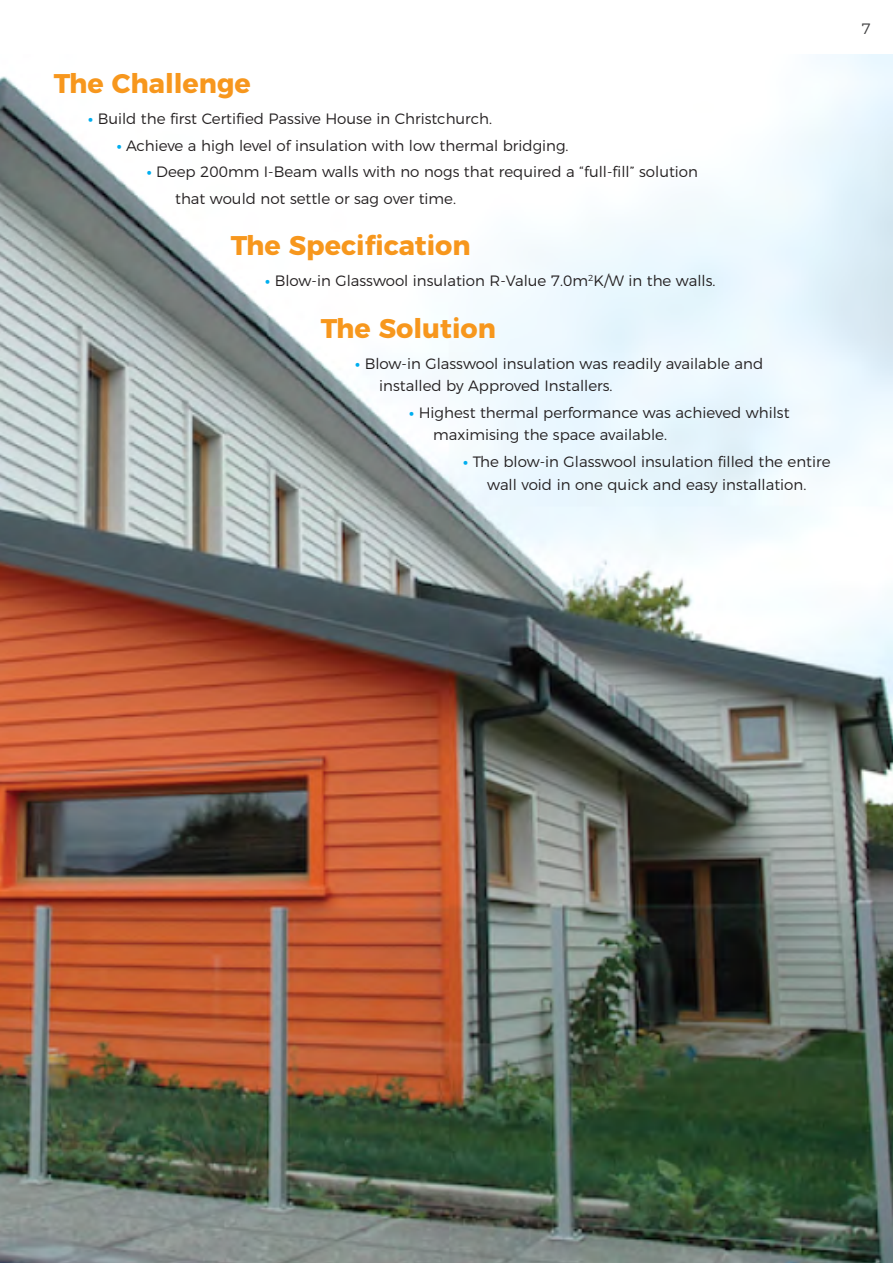
<style>
.page{position:relative;width:893px;height:1263px;background:#fff}
.page>*{position:absolute;margin:0;border:0;box-sizing:border-box;transform-origin:0 0}
.t1{font:700 27px "Montserrat";color:#f7971d}
.t2{font:300 15px/22.5px "Montserrat";color:#231f20}
.t3{font:300 15px "Montserrat Alternates";color:#3e3e3f}
.s1{font-weight:700;color:#00aeef}
</style>
<div class="page">
<img style="left:0;top:54px;width:893px;height:1209px">
<h1 class="t1" style="left:54px;top:61px;width:199px">The Challenge</h1>
<p class="t2" style="left:88px;top:106px;width:405px"><span class="s1">•</span> Build the first Certified Passive House in Christchurch.</p>
<p class="t2" style="left:117px;top:133px;width:453px"><span class="s1">•</span> Achieve a high level of insulation with low thermal bridging.</p>
<p class="t2" style="left:175px;top:157px;width:524px;line-height:26.7px;text-indent:-28px"><span class="s1">•</span> Deep 200mm I-Beam walls with no nogs that required a “full-fill” solution that would not settle or sag over time.</p>
<h1 class="t1" style="left:231px;top:224px;width:241px">The Specification</h1>
<p class="t2" style="left:265px;top:268px;width:452px"><span class="s1">•</span> Blow-in Glasswool insulation R-Value 7.0m<sup>2</sup>K/W in the walls.</p>
<h1 class="t1" style="left:321px;top:306px;width:177px">The Solution</h1>
<p class="t2" style="left:379px;top:351px;width:385px;text-indent:-24px"><span class="s1">•</span> Blow-in Glasswool insulation was readily available and installed by Approved Installers.</p>
<p class="t2" style="left:433px;top:400px;width:358px;text-indent:-24px"><span class="s1">•</span> Highest thermal performance was achieved whilst maximising the space available.</p>
<p class="t2" style="left:463px;top:449px;width:369px;text-align:center"><span class="s1">•</span> The blow-in Glasswool insulation filled the entire wall void in one quick and easy installation.</p>
<p class="t3" style="left:861px;top:17px;width:11px">7</p>
</div>
